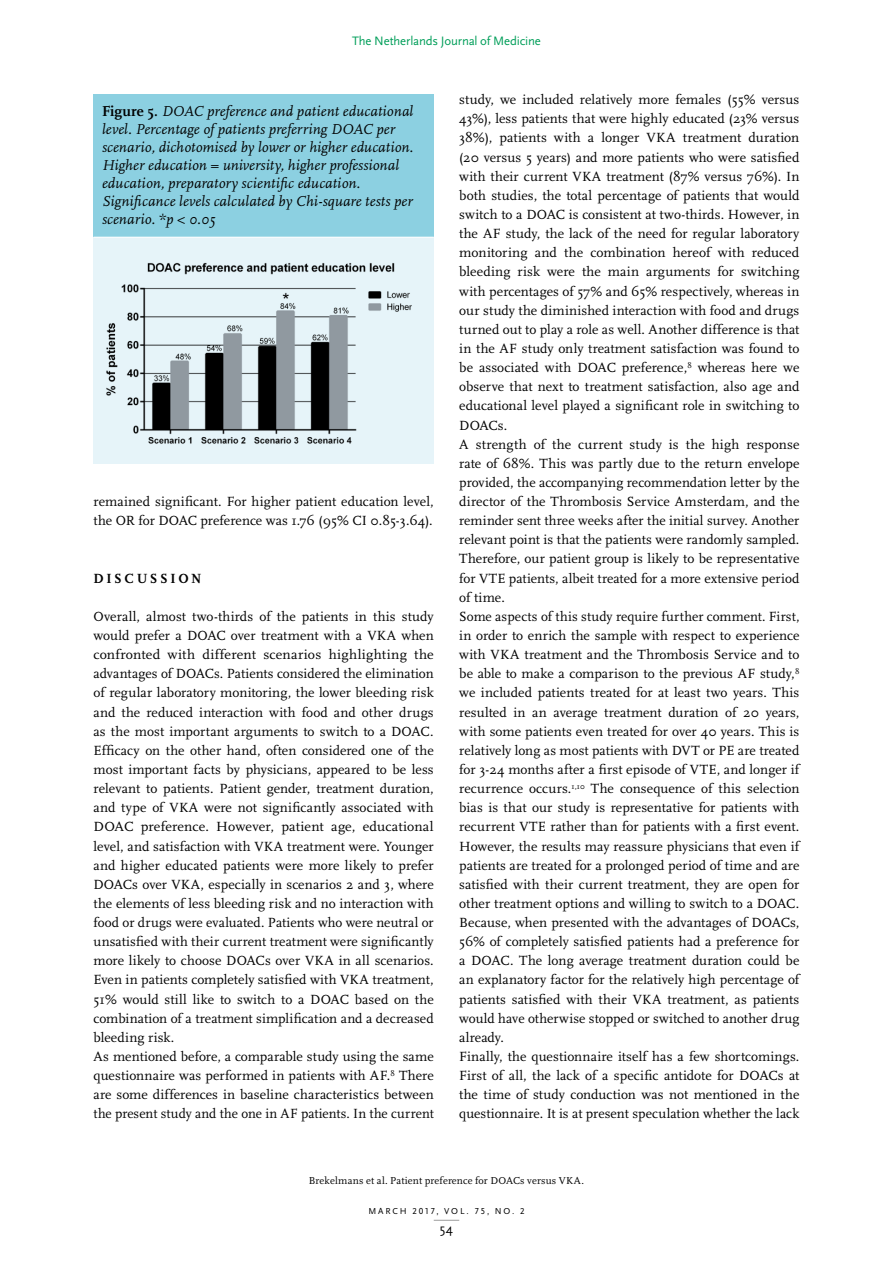
<style>
.page{position:relative;width:893px;height:1263px;background:#fff}
.page>*{position:absolute;margin:0;border:0;box-sizing:border-box;transform-origin:0 0}
.t1{font:italic 15px/18px "Scala";letter-spacing:.01em;color:#000}
.brood{font:13.8px/19.2px "Scala";letter-spacing:.005em;color:#000;text-align:justify}
.tussenkop_1{font:700 13.8px "Scala";letter-spacing:.19em;color:#000}
.t2{font:13.5px "Scala Sans";color:#000}
.t3{font:12.75px "Scala Sans";letter-spacing:-.01em;color:#009e59}
.runningtitle{font:10.5px "Scala";letter-spacing:.015em;color:#000}
.t4{font:9px "Scala Sans Caps";letter-spacing:.205em;color:#000}
.s1{font-weight:700;font-style:normal}
</style>
<div class="page">
<svg style="left:434px;top:1220px;width:25px;height:1px"></svg>
<div style="left:94px;top:95px;width:340px;height:142px;background:#8cd0e1"></div>
<div style="left:94px;top:237px;width:340px;height:226px;background:#e6f4f9"></div>
<hr style="left:94px;top:237px;width:340px;height:1px;background:#fff">
<img style="left:106px;top:262px;width:306px;height:182px">
<p class="t3" style="left:352px;top:34px;width:190px">The Netherlands Journal of Medicine</p>
<p class="t1" style="left:102px;top:103px;width:313px"><span class="s1">Figure 5.</span> DOAC preference and patient educational level. Percentage of patients preferring DOAC per scenario, dichotomised by lower or higher education.<br>Higher education = university, higher professional education, preparatory scientific education.<br>Significance levels calculated by Chi-square tests per scenario. *p &lt; 0.05</p>
<p class="brood" style="left:94px;top:492px;width:342px">remained significant. For higher patient education level, the OR for DOAC preference was 1.76 (95% CI 0.85-3.64).</p>
<p class="tussenkop_1" style="left:94px;top:570px;width:109px">DISCUSSION</p>
<p class="brood" style="left:94px;top:607px;width:342px">Overall, almost two-thirds of the patients in this study would prefer a DOAC over treatment with a VKA when confronted with different scenarios highlighting the advantages of DOACs. Patients considered the elimination of regular laboratory monitoring, the lower bleeding risk and the reduced interaction with food and other drugs as the most important arguments to switch to a DOAC.<br>Efficacy on the other hand, often considered one of the most important facts by physicians, appeared to be less relevant to patients. Patient gender, treatment duration, and type of VKA were not significantly associated with DOAC preference. However, patient age, educational level, and satisfaction with VKA treatment were. Younger and higher educated patients were more likely to prefer DOACs over VKA, especially in scenarios 2 and 3, where the elements of less bleeding risk and no interaction with food or drugs were evaluated. Patients who were neutral or unsatisfied with their current treatment were significantly more likely to choose DOACs over VKA in all scenarios.<br>Even in patients completely satisfied with VKA treatment, 51% would still like to switch to a DOAC based on the combination of a treatment simplification and a decreased bleeding risk.</p>
<p class="brood" style="left:94px;top:1047px;width:342px">As mentioned before, a comparable study using the same questionnaire was performed in patients with AF.<sup>8</sup> There are some differences in baseline characteristics between the present study and the one in AF patients. In the current</p>
<p class="brood" style="left:459px;top:90px;width:342px">study, we included relatively more females (55% versus 43%), less patients that were highly educated (23% versus 38%), patients with a longer VKA treatment duration (20 versus 5 years) and more patients who were satisfied with their current VKA treatment (87% versus 76%). In both studies, the total percentage of patients that would switch to a DOAC is consistent at two-thirds. However, in the AF study, the lack of the need for regular laboratory monitoring and the combination hereof with reduced bleeding risk were the main arguments for switching with percentages of 57% and 65% respectively, whereas in our study the diminished interaction with food and drugs turned out to play a role as well. Another difference is that in the AF study only treatment satisfaction was found to be associated with DOAC preference,<sup>8</sup> whereas here we observe that next to treatment satisfaction, also age and educational level played a significant role in switching to DOACs.</p>
<p class="brood" style="left:459px;top:435px;width:342px">A strength of the current study is the high response rate of 68%. This was partly due to the return envelope provided, the accompanying recommendation letter by the director of the Thrombosis Service Amsterdam, and the reminder sent three weeks after the initial survey. Another relevant point is that the patients were randomly sampled.<br>Therefore, our patient group is likely to be representative for VTE patients, albeit treated for a more extensive period of time.</p>
<p class="brood" style="left:459px;top:607px;width:342px">Some aspects of this study require further comment. First, in order to enrich the sample with respect to experience with VKA treatment and the Thrombosis Service and to be able to make a comparison to the previous AF study,<sup>8 </sup>we included patients treated for at least two years. This resulted in an average treatment duration of 20 years, with some patients even treated for over 40 years. This is relatively long as most patients with DVT or PE are treated for 3-24 months after a first episode of VTE, and longer if recurrence occurs.<sup>1,10</sup> The consequence of this selection bias is that our study is representative for patients with recurrent VTE rather than for patients with a first event.<br>However, the results may reassure physicians that even if patients are treated for a prolonged period of time and are satisfied with their current treatment, they are open for other treatment options and willing to switch to a DOAC.<br>Because, when presented with the advantages of DOACs, 56% of completely satisfied patients had a preference for a DOAC. The long average treatment duration could be an explanatory factor for the relatively high percentage of patients satisfied with their VKA treatment, as patients would have otherwise stopped or switched to another drug already.</p>
<p class="brood" style="left:459px;top:1047px;width:342px">Finally, the questionnaire itself has a few shortcomings.<br>First of all, the lack of a specific antidote for DOACs at the time of study conduction was not mentioned in the questionnaire. It is at present speculation whether the lack</p>
<p class="runningtitle" style="left:309px;top:1174px;width:277px">Brekelmans et al. Patient preference for DOACs versus VKA.</p>
<p class="t4" style="left:368px;top:1206px;width:158px">MARCH 2017, VOL. 75, NO. 2</p>
<p class="t2" style="left:440px;top:1221px;width:15px">54</p>
</div>
